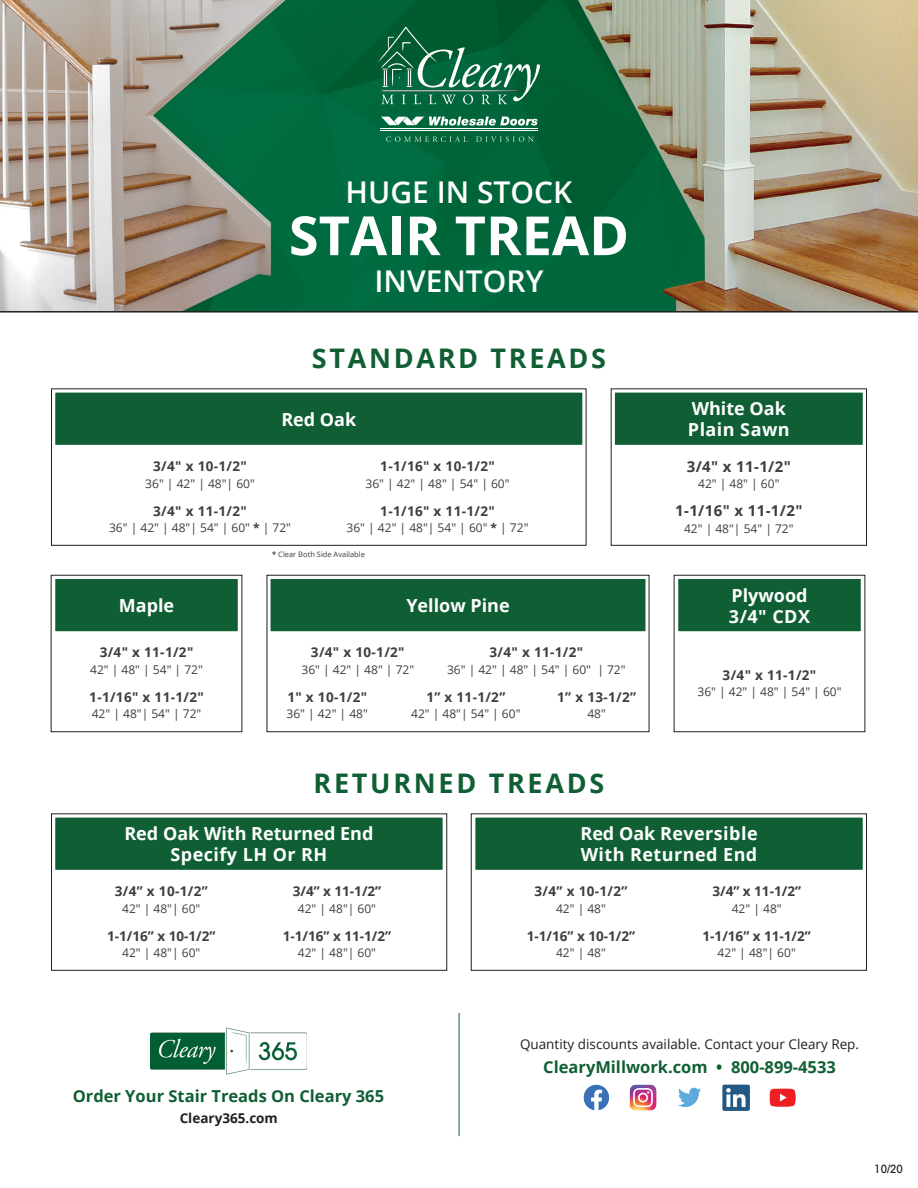
<style>
.page{position:relative;width:918px;height:1188px;background:#fff}
.page>*{position:absolute;margin:0;border:0;box-sizing:border-box;transform-origin:0 0}
.t1{font:700 54px "Open Sans";color:#fff}
.t2{font:600 30px "Open Sans";color:#fff}
.t3{font:700 27px "Open Sans";letter-spacing:.1em;color:#105f34}
.t4{font:700 18px/21px "Open Sans";color:#fff}
.t5{font:700 18px/21px "Open Sans";letter-spacing:.025em;color:#fff}
.t6{font:700 16.5px "Open Sans";color:#105f34}
.t7{font:700 15px "Open Sans";color:#3e3e3f}
.t8{font:700 13.5px "Open Sans";letter-spacing:.025em;color:#3e3e3f}
.t9{font:13.5px "Open Sans";color:#231f20}
.t10{font:700 13.5px "Open Sans";color:#231f20}
.t11{font:12px "Open Sans";color:#3e3e3f}
.t12{font:500 condensed 11.55px "Avant Garde LT";color:#231f20}
.t13{font:7.5px "Open Sans";color:#3e3e3f}
.s1{font-weight:700}
</style>
<div class="page">
<div style="left:53px;top:390px;width:532px;height:57px;background:#105f34"></div>
<div style="left:51px;top:388px;width:536px;height:61px;border:4px solid #fff"></div>
<div style="left:53px;top:815px;width:392px;height:57px;background:#105f34"></div>
<div style="left:51px;top:813px;width:396px;height:61px;border:4px solid #fff"></div>
<div style="left:473px;top:815px;width:392px;height:57px;background:#105f34"></div>
<div style="left:471px;top:813px;width:396px;height:61px;border:4px solid #fff"></div>
<div style="left:613px;top:390px;width:252px;height:57px;background:#105f34"></div>
<div style="left:610px;top:388px;width:257px;height:61px;border:4px solid #fff"></div>
<div style="left:51px;top:388px;width:535px;height:158px;border:1px solid #231f20"></div>
<div style="left:51px;top:813px;width:396px;height:158px;border:1px solid #231f20"></div>
<div style="left:471px;top:813px;width:396px;height:158px;border:1px solid #231f20"></div>
<div style="left:611px;top:388px;width:256px;height:158px;border:1px solid #231f20"></div>
<div style="left:53px;top:577px;width:187px;height:56px;background:#105f34"></div>
<div style="left:51px;top:574px;width:191px;height:62px;border:4px solid #fff"></div>
<div style="left:51px;top:575px;width:191px;height:157px;border:1px solid #231f20"></div>
<div style="left:676px;top:577px;width:187px;height:56px;background:#105f34"></div>
<div style="left:674px;top:574px;width:191px;height:62px;border:4px solid #fff"></div>
<div style="left:674px;top:575px;width:191px;height:157px;border:1px solid #231f20"></div>
<img style="left:0;top:0;width:918px;height:311px">
<svg style="left:381px;top:117px;width:157px;height:9px"></svg>
<hr style="left:381px;top:128px;width:157px;height:1px;background:#fff">
<hr style="left:381px;top:130px;width:157px;height:1px;background:#fff">
<svg style="left:386px;top:136px;width:81px;height:6px"></svg>
<svg style="left:476px;top:136px;width:58px;height:6px"></svg>
<svg style="left:378px;top:27px;width:162px;height:77px;background:#227550"></svg>
<img style="left:583px;top:1084px;width:27px;height:27px">
<img style="left:630px;top:1084px;width:26px;height:27px">
<img style="left:723px;top:1084px;width:26px;height:27px">
<img style="left:678px;top:1087px;width:23px;height:20px">
<img style="left:769px;top:1088px;width:27px;height:19px">
<hr style="left:459px;top:1013px;width:1px;height:123px;background:#105f34">
<img style="left:151px;top:1027px;width:155px;height:48px">
<hr style="left:0;top:311px;width:918px;height:2px;background:#231f20">
<div style="left:268px;top:577px;width:380px;height:56px;background:#105f34"></div>
<div style="left:266px;top:574px;width:384px;height:62px;border:4px solid #fff"></div>
<div style="left:267px;top:575px;width:382px;height:157px;border:1px solid #231f20"></div>
<p class="t2" style="left:346px;top:171px;width:228px">HUGE IN STOCK</p>
<p class="t1" style="left:289px;top:197px;width:342px">STAIR TREAD</p>
<p class="t2" style="left:374px;top:261px;width:171px">INVENTORY</p>
<p class="t3" style="left:312px;top:339px;width:296px">STANDARD TREADS</p>
<p class="t8" style="left:153px;top:457px;width:95px">3/4" x 10-1/2"</p>
<p class="t11" style="left:145px;top:475px;width:111px">36" | 42" | 48"| 60"</p>
<p class="t4" style="left:281px;top:408px;width:76px">Red Oak</p>
<p class="t8" style="left:380px;top:457px;width:116px">1-1/16" x 10-1/2"</p>
<p class="t11" style="left:366px;top:475px;width:146px">36" | 42" | 48" | 54" | 60"</p>
<p class="t8" style="left:153px;top:501px;width:95px">3/4" x 11-1/2"</p>
<p class="t11" style="left:109px;top:519px;width:183px">36" | 42" | 48"| 54" | 60" <span class="s1">*</span> | 72"</p>
<p class="t13" style="left:272px;top:549px;width:94px"><span class="s1">*</span> Clear Both Side Available</p>
<p class="t8" style="left:380px;top:501px;width:116px">1-1/16" x 11-1/2"</p>
<p class="t11" style="left:347px;top:519px;width:183px">36" | 42" | 48"| 54" | 60" <span class="s1">*</span> | 72"</p>
<p class="t4" style="left:119px;top:595px;width:57px">Maple</p>
<p class="t8" style="left:100px;top:643px;width:95px">3/4" x 11-1/2"</p>
<p class="t11" style="left:90px;top:661px;width:114px">42" | 48" | 54" | 72"</p>
<p class="t8" style="left:89px;top:688px;width:116px">1-1/16" x 11-1/2"</p>
<p class="t11" style="left:92px;top:706px;width:111px">42" | 48"| 54" | 72"</p>
<p class="t4" style="left:406px;top:595px;width:105px">Yellow Pine</p>
<p class="t8" style="left:311px;top:643px;width:95px">3/4" x 10-1/2"</p>
<p class="t11" style="left:302px;top:661px;width:114px">36" | 42" | 48" | 72"</p>
<p class="t8" style="left:489px;top:643px;width:95px">3/4" x 11-1/2"</p>
<p class="t11" style="left:447px;top:661px;width:180px">36" | 42" | 48" | 54" | 60" | 72"</p>
<p class="t8" style="left:426px;top:688px;width:81px">1” x 11-1/2”</p>
<p class="t11" style="left:411px;top:706px;width:111px">42" | 48"| 54" | 60"</p>
<p class="t8" style="left:287px;top:688px;width:81px">1" x 10-1/2"</p>
<p class="t11" style="left:287px;top:706px;width:83px">36" | 42" | 48"</p>
<p class="t8" style="left:557px;top:688px;width:81px">1” x 13-1/2”</p>
<p class="t11" style="left:587px;top:706px;width:20px">48"</p>
<p class="t3" style="left:314px;top:764px;width:292px">RETURNED TREADS</p>
<p class="t4" style="left:692px;top:398px;width:96px">White Oak</p>
<p class="t5" style="left:688px;top:419px;width:103px">Plain Sawn</p>
<p class="t7" style="left:687px;top:456px;width:106px">3/4" x 11-1/2"</p>
<p class="t11" style="left:698px;top:476px;width:83px">42" | 48" | 60"</p>
<p class="t7" style="left:675px;top:500px;width:129px">1-1/16" x 11-1/2"</p>
<p class="t11" style="left:684px;top:520px;width:111px">42" | 48"| 54" | 72"</p>
<p class="t4" style="left:729px;top:584px;width:83px">Plywood<br>3/4" CDX</p>
<p class="t8" style="left:723px;top:665px;width:95px">3/4" x 11-1/2"</p>
<p class="t11" style="left:697px;top:684px;width:146px">36" | 42" | 48" | 54" | 60"</p>
<p class="t4" style="left:124px;top:823px;width:251px">Red Oak With Returned End</p>
<p class="t5" style="left:171px;top:844px;width:158px">Specify LH Or RH</p>
<p class="t5" style="left:580px;top:823px;width:179px">Red Oak Reversible<br>With Returned End</p>
<p class="t8" style="left:115px;top:882px;width:94px">3/4” x 10-1/2”</p>
<p class="t11" style="left:122px;top:900px;width:80px">42" | 48"| 60"</p>
<p class="t8" style="left:293px;top:882px;width:90px">3/4” x 11-1/2”</p>
<p class="t11" style="left:298px;top:900px;width:80px">42" | 48"| 60"</p>
<p class="t8" style="left:535px;top:882px;width:94px">3/4” x 10-1/2”</p>
<p class="t11" style="left:556px;top:900px;width:51px">42" | 48"</p>
<p class="t8" style="left:712px;top:882px;width:90px">3/4” x 11-1/2”</p>
<p class="t11" style="left:732px;top:900px;width:51px">42" | 48"</p>
<p class="t8" style="left:107px;top:926px;width:110px">1-1/16” x 10-1/2”</p>
<p class="t11" style="left:122px;top:944px;width:80px">42" | 48"| 60"</p>
<p class="t8" style="left:283px;top:926px;width:110px">1-1/16” x 11-1/2”</p>
<p class="t11" style="left:298px;top:944px;width:80px">42" | 48"| 60"</p>
<p class="t8" style="left:527px;top:926px;width:110px">1-1/16” x 10-1/2”</p>
<p class="t11" style="left:556px;top:944px;width:51px">42" | 48"</p>
<p class="t8" style="left:703px;top:926px;width:110px">1-1/16” x 11-1/2”</p>
<p class="t11" style="left:718px;top:944px;width:80px">42" | 48"| 60"</p>
<p class="t6" style="left:73px;top:1084px;width:313px">Order Your Stair Treads On Cleary 365</p>
<p class="t10" style="left:180px;top:1108px;width:100px">Cleary365.com</p>
<p class="t9" style="left:520px;top:1035px;width:341px">Quantity discounts available. Contact your Cleary Rep.</p>
<p class="t6" style="left:543px;top:1055px;width:294px">ClearyMillwork.com • 800-899-4533</p>
<p class="t12" style="left:874px;top:1162px;width:30px">10/20</p>
</div>
